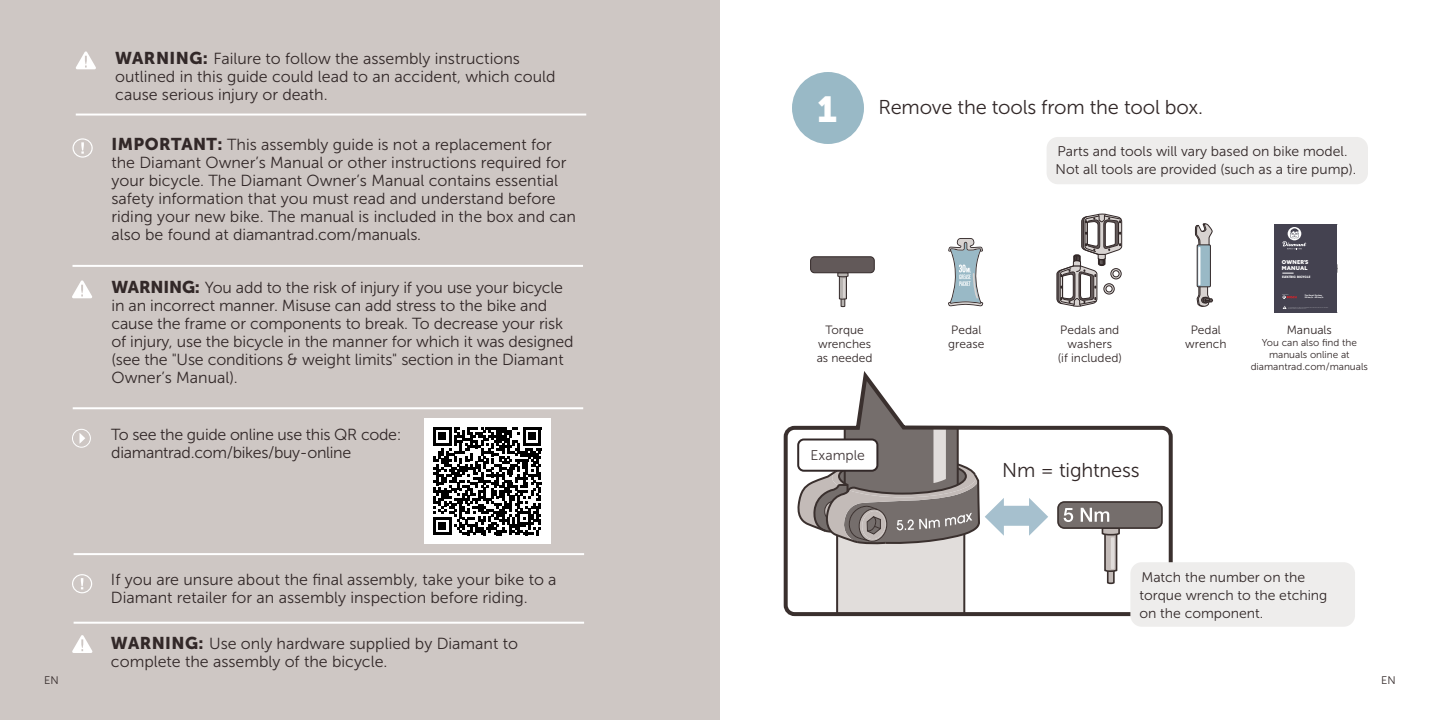
<style>
.page{position:relative;width:1440px;height:720px;background:#fff}
.page>*{position:absolute;margin:0;border:0;box-sizing:border-box;transform-origin:0 0}
.Numbers{font:36px "Museo Sans 900";color:#fff}
.Step_directions_copy{font:20px "Museo Sans 300";letter-spacing:-.01em;color:#322828}
.NOTICE_BoldFirstWord_WHITE{font:16px/18px "Museo Sans 300";color:#322828}
.Body{font:16px/18px "Museo Sans 300";letter-spacing:-.02em;color:#322828}
.Gray_box{font:14px/18px "Museo Sans 300";color:#322828}
.t1{font:14px "Museo Sans 300";color:#423839}
.Body-2{font:12px/14.4px "Museo Sans 300";color:#322828;text-align:center}
._01_Manual_text{font:11px "Museo Sans 300";color:#322828}
.Body-3{font:10px/12px "Museo Sans 300";color:#322828;text-align:center}
.t2{font:900 5.4px/5.8px "Azo Sans";letter-spacing:.025em;color:#fff}
.t3{font:700 3px "ITC Avant Garde Pro";color:#fff}
.s1{font-family:"Museo Sans 900";font-size:17px}
</style>
<div class="page">
<div style="left:0;top:0;width:720px;height:720px;background:#cec7c4"></div>
<div style="left:1047px;top:137px;width:321px;height:47px;background:#eeedec;border-radius:11px"></div>
<svg style="left:783px;top:371px;width:390px;height:246px"></svg>
<div style="left:1130px;top:562px;width:225px;height:65px;background:#eeedec;border-radius:11px"></div>
<div style="left:798px;top:440px;width:79px;height:31px;background:#fff;border-radius:6px"></div>
<div style="left:797px;top:439px;width:81px;height:33px;border:2px solid #322828;border-radius:6px"></div>
<hr style="left:73px;top:265px;width:510px;height:2px;background:#fff">
<svg style="left:72px;top:280px;width:20px;height:18px"></svg>
<svg style="left:73px;top:138px;width:20px;height:20px"></svg>
<hr style="left:73px;top:407px;width:510px;height:2px;background:#fff">
<svg style="left:72px;top:574px;width:20px;height:19px"></svg>
<svg style="left:76px;top:51px;width:20px;height:18px"></svg>
<hr style="left:74px;top:553px;width:510px;height:2px;background:#fff">
<hr style="left:76px;top:114px;width:510px;height:2px;background:#fff">
<svg style="left:72px;top:635px;width:21px;height:18px"></svg>
<hr style="left:74px;top:622px;width:510px;height:2px;background:#fff">
<svg style="left:72px;top:429px;width:19px;height:19px"></svg>
<div style="left:792px;top:72px;width:72px;height:72px;background:#99b9c6;border-radius:50%"></div>
<div style="left:1275px;top:225px;width:62px;height:88px;background:#444250"></div>
<svg style="left:1282px;top:273px;width:12px;height:1px"></svg>
<svg style="left:1282px;top:227px;width:24px;height:22px"></svg>
<svg style="left:1283px;top:296px;width:14px;height:3px"></svg>
<svg style="left:1194px;top:223px;width:19px;height:84px"></svg>
<svg style="left:1056px;top:213px;width:67px;height:94px"></svg>
<svg style="left:948px;top:238px;width:35px;height:68px"></svg>
<svg style="left:837px;top:273px;width:12px;height:34px"></svg>
<div style="left:811px;top:257px;width:63px;height:16px;background:#625959;border-radius:4px"></div>
<div style="left:810px;top:256px;width:65px;height:17px;border:1px solid #322828;border-radius:4px"></div>
<div style="left:424px;top:418px;width:126px;height:126px;background:#fff"></div>
<svg style="left:433px;top:427px;width:108px;height:108px"></svg>
<p class="NOTICE_BoldFirstWord_WHITE" style="left:115px;top:50px;width:442px"><span class="s1">WARNING:</span> Failure to follow the assembly instructions outlined in this guide could lead to an accident, which could cause serious injury or death.</p>
<p class="NOTICE_BoldFirstWord_WHITE" style="left:111px;top:135px;width:466px"><span class="s1">IMPORTANT:</span> This assembly guide is not a replacement for the Diamant Owner’s Manual or other instructions required for your bicycle. The Diamant Owner’s Manual contains essential safety information that you must read and understand before riding your new bike. The manual is included in the box and can also be found at diamantrad.com/manuals.</p>
<p class="NOTICE_BoldFirstWord_WHITE" style="left:111px;top:279px;width:464px"><span class="s1">WARNING:</span> You add to the risk of injury if you use your bicycle in an incorrect manner. Misuse can add stress to the bike and cause the frame or components to break. To decrease your risk of injury, use the bicycle in the manner for which it was designed (see the "Use conditions &amp; weight limits" section in the Diamant Owner’s Manual).</p>
<p class="Body" style="left:111px;top:426px;width:292px">To see the guide online use this QR code: diamantrad.com/bikes/buy-online</p>
<p class="NOTICE_BoldFirstWord_WHITE" style="left:111px;top:570px;width:447px">If you are unsure about the final assembly, take your bike to a<br>Diamant retailer for an assembly inspection before riding.</p>
<p class="NOTICE_BoldFirstWord_WHITE" style="left:111px;top:635px;width:409px"><span class="s1">WARNING:</span> Use only hardware supplied by Diamant to complete the assembly of the bicycle.</p>
<p class="Numbers" style="left:817px;top:88px;width:21px">1</p>
<p class="Step_directions_copy" style="left:878px;top:97px;width:326px">Remove the tools from the tool box.</p>
<p class="Gray_box" style="left:1056px;top:143px;width:302px">Parts and tools will vary based on bike model.<br>Not all tools are provided (such as a tire pump).</p>
<p class="t2" style="left:1282px;top:259px;width:28px">OWNER'S<br>MANUAL</p>
<p class="t3" style="left:1282px;top:275px;width:30px">ELEKTRIC BICYCLE</p>
<p class="Body-2" style="left:817px;top:322px;width:57px">Torque wrenches as needed</p>
<p class="Body-2" style="left:948px;top:322px;width:38px;text-align:left">Pedal grease</p>
<p class="Body-2" style="left:1185px;top:322px;width:43px">Pedal wrench</p>
<p class="Body-2" style="left:1287px;top:322px;width:47px">Manuals</p>
<p class="Body-2" style="left:1058px;top:322px;width:66px">Pedals and washers<br>(if included)</p>
<p class="Body-3" style="left:1251px;top:336px;width:119px">You can also find the manuals online at diamantrad.com/manuals</p>
<p class="t1" style="left:811px;top:448px;width:56px">Example</p>
<p class="Step_directions_copy" style="left:1002px;top:459px;width:139px">Nm = tightness</p>
<p class="Gray_box" style="left:1139px;top:568px;width:190px">Match the number on the torque wrench to the etching on the component.</p>
<p class="_01_Manual_text" style="left:44px;top:674px;width:16px">EN</p>
<p class="_01_Manual_text" style="left:1381px;top:674px;width:16px">EN</p>
</div>
